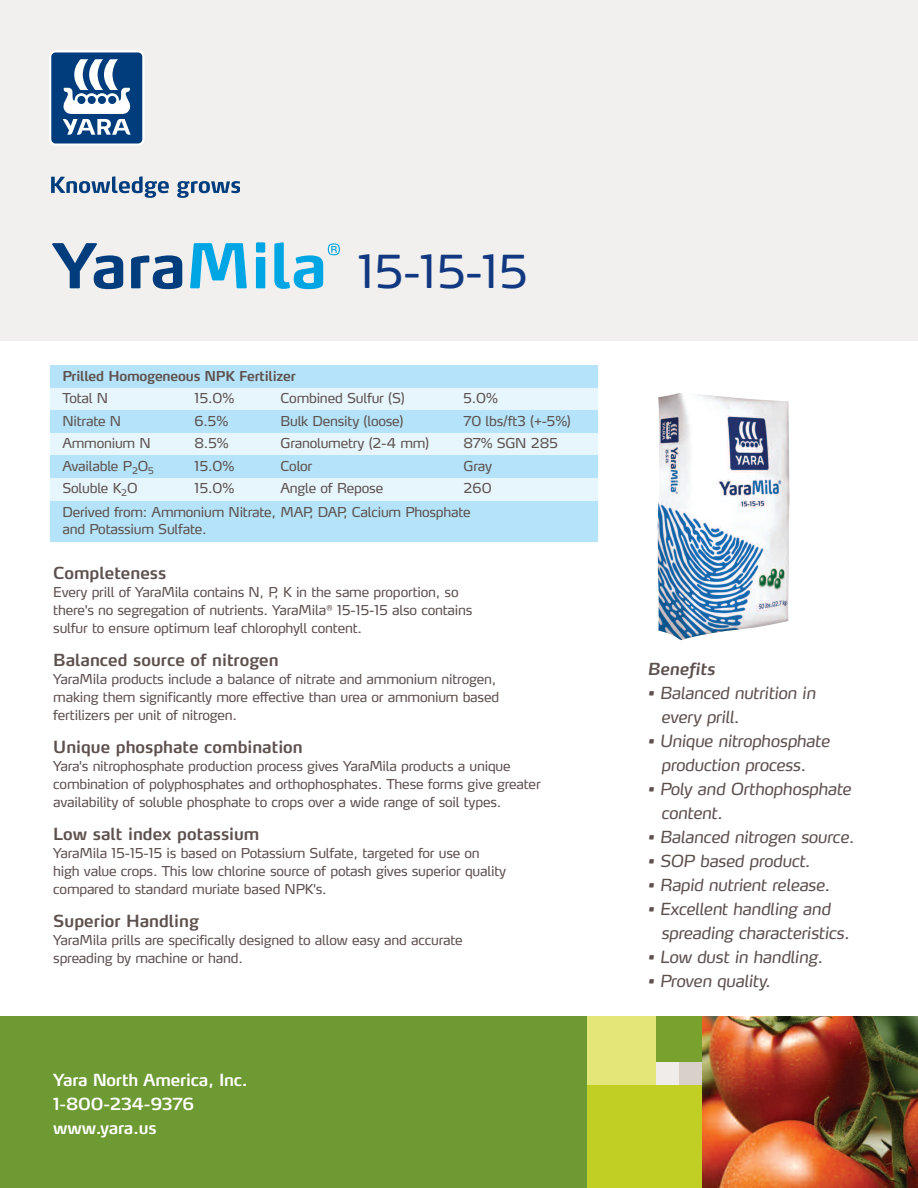
<style>
.page{position:relative;width:918px;height:1188px;background:#fff}
.page>*{position:absolute;margin:0;border:0;box-sizing:border-box;transform-origin:0 0}
.t1{font:45px "Yara Max LF";color:#113880}
.t2{font:italic 16.5px/24px "Yara Max LF";letter-spacing:-.015em;color:#5d514e}
.t3{font:600 16.5px "Yara Max LF";color:#5d514e}
.t4{font:600 16.5px/24px "Yara Max LF";letter-spacing:-.015em;color:#fff}
.t5{font:italic 600 16.5px "Yara Max LF";color:#5d514e}
.t6{font:13.5px/18px "Yara Max LF";letter-spacing:-.015em;color:#5d514e}
.t7{font:600 13.5px "Yara Max LF";letter-spacing:-.015em;color:#5d514e}
</style>
<div class="page">
<div style="left:51px;top:501px;width:547px;height:41px;background:#b5e3f9"></div>
<div style="left:0;top:0;width:918px;height:341px;background:#f1f0ee"></div>
<svg style="left:51px;top:176px;width:188px;height:22px"></svg>
<svg style="left:49px;top:50px;width:95px;height:96px;background:#5a81aa"></svg>
<svg style="left:52px;top:243px;width:71px;height:46px"></svg>
<svg style="left:131px;top:255px;width:51px;height:34px"></svg>
<svg style="left:190px;top:243px;width:57px;height:45px"></svg>
<svg style="left:256px;top:242px;width:9px;height:46px"></svg>
<svg style="left:274px;top:242px;width:66px;height:47px"></svg>
<div style="left:51px;top:365px;width:547px;height:23px;background:#b5e3f9"></div>
<div style="left:51px;top:388px;width:547px;height:23px;background:#e6f6fc"></div>
<div style="left:51px;top:410px;width:547px;height:23px;background:#b5e3f9"></div>
<div style="left:51px;top:433px;width:547px;height:23px;background:#e6f6fc"></div>
<div style="left:51px;top:456px;width:547px;height:22px;background:#b5e3f9"></div>
<div style="left:51px;top:478px;width:547px;height:23px;background:#e6f6fc"></div>
<img style="left:658px;top:393px;width:132px;height:247px">
<div style="left:0;top:1016px;width:587px;height:172px;background:#6e9a34"></div>
<img style="left:702px;top:1016px;width:216px;height:172px">
<div style="left:587px;top:1016px;width:69px;height:69px;background:#e4e678"></div>
<div style="left:587px;top:1085px;width:115px;height:103px;background:#c1ce23"></div>
<div style="left:656px;top:1016px;width:46px;height:46px;background:#78a22d"></div>
<div style="left:679px;top:1062px;width:23px;height:23px;background:#d8d0c9"></div>
<div style="left:656px;top:1062px;width:23px;height:23px;background:#f0ece9"></div>
<h1 class="t1" style="left:358px;top:255px;width:171px">15-15-15</h1>
<p class="t7" style="left:62px;top:371px;width:235px">Prilled Homogeneous NPK Fertilizer</p>
<p class="t6" style="left:62px;top:391px;width:47px">Total N</p>
<p class="t6" style="left:195px;top:391px;width:41px">15.0%</p>
<p class="t6" style="left:281px;top:391px;width:126px">Combined Sulfur (S)</p>
<p class="t6" style="left:464px;top:391px;width:36px">5.0%</p>
<p class="t6" style="left:62px;top:413px;width:60px">Nitrate N</p>
<p class="t6" style="left:195px;top:413px;width:35px">6.5%</p>
<p class="t6" style="left:281px;top:413px;width:125px">Bulk Density (loose)</p>
<p class="t6" style="left:464px;top:413px;width:109px">70 lbs/ft3 (+-5%)</p>
<p class="t6" style="left:62px;top:436px;width:90px">Ammonium N</p>
<p class="t6" style="left:195px;top:436px;width:35px">8.5%</p>
<p class="t6" style="left:281px;top:436px;width:150px">Granolumetry (2-4 mm)</p>
<p class="t6" style="left:464px;top:436px;width:96px">87% SGN 285</p>
<p class="t6" style="left:62px;top:458px;width:93px">Available P<sub>2</sub>O<sub>5</sub></p>
<p class="t6" style="left:195px;top:458px;width:41px">15.0%</p>
<p class="t6" style="left:281px;top:458px;width:33px">Color</p>
<p class="t6" style="left:464px;top:458px;width:30px">Gray</p>
<p class="t6" style="left:62px;top:481px;width:77px">Soluble K<sub>2</sub>O</p>
<p class="t6" style="left:195px;top:481px;width:41px">15.0%</p>
<p class="t6" style="left:281px;top:481px;width:104px">Angle of Repose</p>
<p class="t6" style="left:62px;top:478px;width:431px;line-height:24px;text-indent:401px">260<br>Derived from: Ammonium Nitrate, MAP, DAP, Calcium Phosphate</p>
<p class="t6" style="left:62px;top:521px;width:146px">and Potassium Sulfate.</p>
<p class="t3" style="left:53px;top:567px;width:114px">Completeness</p>
<p class="t6" style="left:53px;top:584px;width:421px">Every prill of YaraMila contains N, P, K in the same proportion, so there's no segregation of nutrients. YaraMila® 15-15-15 also contains sulfur to ensure optimum leaf chlorophyll content.</p>
<p class="t3" style="left:53px;top:654px;width:227px">Balanced source of nitrogen</p>
<p class="t6" style="left:53px;top:671px;width:447px">YaraMila products include a balance of nitrate and ammonium nitrogen, making them significantly more effective than urea or ammonium based fertilizers per unit of nitrogen.</p>
<p class="t3" style="left:53px;top:741px;width:251px">Unique phosphate combination</p>
<p class="t6" style="left:53px;top:758px;width:489px">Yara's nitrophosphate production process gives YaraMila products a unique combination of polyphosphates and orthophosphates. These forms give greater availability of soluble phosphate to crops over a wide range of soil types.</p>
<p class="t3" style="left:53px;top:828px;width:208px">Low salt index potassium</p>
<p class="t6" style="left:53px;top:845px;width:454px">YaraMila 15-15-15 is based on Potassium Sulfate, targeted for use on high value crops. This low chlorine source of potash gives superior quality compared to standard muriate based NPK's.</p>
<p class="t3" style="left:53px;top:915px;width:147px">Superior Handling</p>
<p class="t6" style="left:53px;top:932px;width:411px">YaraMila prills are specifically designed to allow easy and accurate spreading by machine or hand.</p>
<p class="t4" style="left:53px;top:1070px;width:196px">Yara North America, Inc.<br>1-800-234-9376 www.yara.us</p>
<p class="t5" style="left:648px;top:663px;width:69px">Benefits</p>
<p class="t2" style="left:661px;top:682px;width:156px;text-indent:-14px">• Balanced nutrition in every prill.</p>
<p class="t2" style="left:661px;top:730px;width:170px;text-indent:-14px">• Unique nitrophosphate production process.</p>
<p class="t2" style="left:661px;top:778px;width:192px;text-indent:-13px">• Poly and Orthophosphate content.</p>
<p class="t2" style="left:648px;top:826px;width:208px">• Balanced nitrogen source.</p>
<p class="t2" style="left:648px;top:850px;width:164px">• SOP based product.</p>
<p class="t2" style="left:648px;top:874px;width:184px">• Rapid nutrient release.</p>
<p class="t2" style="left:661px;top:898px;width:190px;text-indent:-14px">• Excellent handling and spreading characteristics.</p>
<p class="t2" style="left:648px;top:946px;width:177px">• Low dust in handling.</p>
<p class="t2" style="left:648px;top:970px;width:125px">• Proven quality.</p>
</div>
